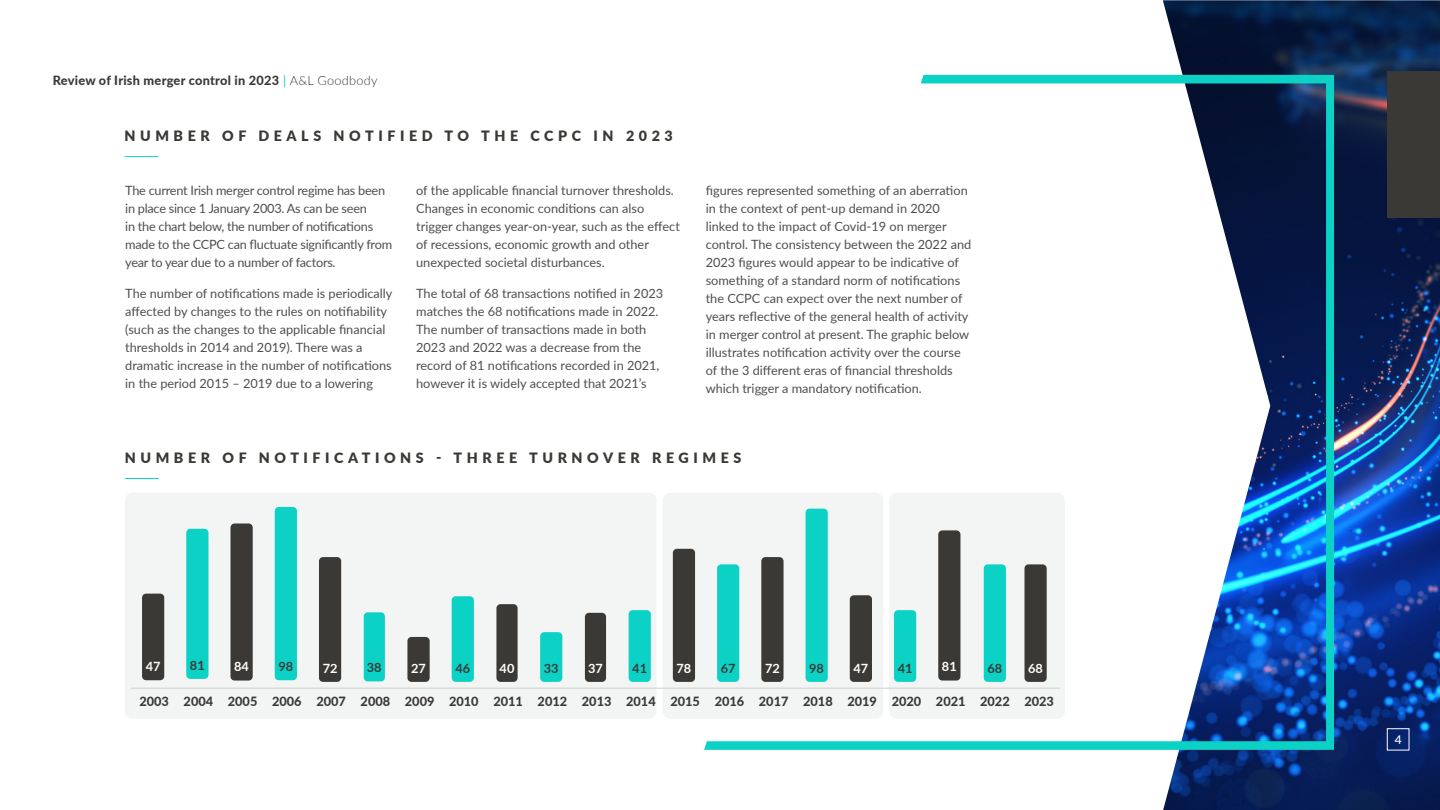
<style>
.page{position:relative;width:1440px;height:810px;background:#fff}
.page>*{position:absolute;margin:0;border:0;box-sizing:border-box;transform-origin:0 0}
.t1{font:900 14.25px "Lato";letter-spacing:.32em;color:#3b3936}
.t2{font:12.75px/18px "Lato";color:#4f4e4c}
.t3{font:12.75px/18px "Lato";letter-spacing:-.02em;color:#4f4e4c}
.t4{font:800 12.75px "Lato";color:#3b3936}
.t5{font:800 12.75px "Lato";letter-spacing:.02em;color:#3b3936}
.t6{font:700 12.75px "Lato";color:#fff}
.t7{font:700 12.75px "Lato";color:#3b3936}
.t8{font:500 12px "Lato";color:#fff}
.s1{font-weight:400;color:#0bd2c5}
.s2{font-weight:300}
</style>
<div class="page">
<img style="left:1163px;top:0;width:277px;height:810px">
<svg style="left:704px;top:75px;width:630px;height:675px"></svg>
<div style="left:125px;top:493px;width:532px;height:226px;background:#f3f5f5;border-radius:8px"></div>
<div style="left:663px;top:493px;width:220px;height:226px;background:#f3f5f5;border-radius:8px"></div>
<div style="left:889px;top:493px;width:176px;height:226px;background:#f3f5f5;border-radius:8px"></div>
<hr style="left:131px;top:688px;width:44px;height:1px;background:#d7d8d8">
<hr style="left:175px;top:688px;width:44px;height:1px;background:#d7d8d8">
<hr style="left:219px;top:688px;width:45px;height:1px;background:#d7d8d8">
<hr style="left:264px;top:688px;width:44px;height:1px;background:#d7d8d8">
<hr style="left:308px;top:688px;width:44px;height:1px;background:#d7d8d8">
<hr style="left:352px;top:688px;width:44px;height:1px;background:#d7d8d8">
<hr style="left:396px;top:688px;width:45px;height:1px;background:#d7d8d8">
<hr style="left:441px;top:688px;width:44px;height:1px;background:#d7d8d8">
<hr style="left:485px;top:688px;width:44px;height:1px;background:#d7d8d8">
<hr style="left:529px;top:688px;width:44px;height:1px;background:#d7d8d8">
<hr style="left:573px;top:688px;width:45px;height:1px;background:#d7d8d8">
<hr style="left:618px;top:688px;width:44px;height:1px;background:#d7d8d8">
<hr style="left:662px;top:688px;width:44px;height:1px;background:#d7d8d8">
<hr style="left:706px;top:688px;width:44px;height:1px;background:#d7d8d8">
<hr style="left:750px;top:688px;width:45px;height:1px;background:#d7d8d8">
<hr style="left:795px;top:688px;width:44px;height:1px;background:#d7d8d8">
<hr style="left:839px;top:688px;width:44px;height:1px;background:#d7d8d8">
<hr style="left:883px;top:688px;width:44px;height:1px;background:#d7d8d8">
<hr style="left:927px;top:688px;width:45px;height:1px;background:#d7d8d8">
<hr style="left:972px;top:688px;width:44px;height:1px;background:#d7d8d8">
<hr style="left:1016px;top:688px;width:44px;height:1px;background:#d7d8d8">
<div style="left:894px;top:610px;width:22px;height:72px;background:#0bd2c5;border-radius:4px"></div>
<div style="left:938px;top:530px;width:22px;height:151px;background:#3b3936;border-radius:4px"></div>
<div style="left:186px;top:529px;width:22px;height:150px;background:#0bd2c5;border-radius:4px"></div>
<div style="left:231px;top:524px;width:22px;height:157px;background:#3b3936;border-radius:4px"></div>
<svg style="left:125px;top:478px;width:34px;height:1px"></svg>
<div style="left:585px;top:613px;width:21px;height:69px;background:#3b3936;border-radius:4px"></div>
<div style="left:364px;top:612px;width:21px;height:69px;background:#0bd2c5;border-radius:4px"></div>
<div style="left:496px;top:604px;width:22px;height:78px;background:#3b3936;border-radius:4px"></div>
<div style="left:540px;top:632px;width:22px;height:50px;background:#0bd2c5;border-radius:4px"></div>
<div style="left:407px;top:637px;width:23px;height:45px;background:#3b3936;border-radius:4px"></div>
<div style="left:629px;top:610px;width:22px;height:72px;background:#0bd2c5;border-radius:4px"></div>
<div style="left:673px;top:549px;width:22px;height:133px;background:#3b3936;border-radius:4px"></div>
<div style="left:717px;top:564px;width:22px;height:118px;background:#0bd2c5;border-radius:4px"></div>
<div style="left:1025px;top:564px;width:22px;height:118px;background:#3b3936;border-radius:4px"></div>
<div style="left:984px;top:564px;width:22px;height:118px;background:#0bd2c5;border-radius:4px"></div>
<div style="left:761px;top:557px;width:23px;height:125px;background:#3b3936;border-radius:4px"></div>
<div style="left:319px;top:557px;width:22px;height:125px;background:#3b3936;border-radius:4px"></div>
<div style="left:806px;top:509px;width:22px;height:173px;background:#0bd2c5;border-radius:4px"></div>
<div style="left:275px;top:507px;width:22px;height:173px;background:#0bd2c5;border-radius:4px"></div>
<div style="left:850px;top:595px;width:22px;height:87px;background:#3b3936;border-radius:4px"></div>
<div style="left:142px;top:594px;width:22px;height:86px;background:#3b3936;border-radius:4px"></div>
<div style="left:452px;top:596px;width:22px;height:86px;background:#0bd2c5;border-radius:4px"></div>
<div style="left:1388px;top:71px;width:52px;height:147px;background:#3b3936"></div>
<div style="left:1387px;top:728px;width:22px;height:22px;border:1px solid #fff"></div>
<svg style="left:125px;top:156px;width:34px;height:1px"></svg>
<p class="t5" style="left:53px;top:71px;width:326px">Review of Irish merger control in 2023 <span class="s1">|</span> <span class="s2">A&amp;L Goodbody</span></p>
<p class="t1" style="left:125px;top:125px;width:550px">NUMBER OF DEALS NOTIFIED TO THE CCPC IN 2023</p>
<p class="t3" style="left:125px;top:181px;width:268px">The current Irish merger control regime has been in place since 1 January 2003. As can be seen<br>in the chart below, the number of notifications made to the CCPC can fluctuate significantly from year to year due to a number of factors.</p>
<p class="t2" style="left:125px;top:284px;width:269px">The number of notifications made is periodically affected by changes to the rules on notifiability (such as the changes to the applicable financial thresholds in 2014 and 2019). There was a dramatic increase in the number of notifications in the period 2015 – 2019 due to a lowering</p>
<p class="t2" style="left:416px;top:181px;width:265px">of the applicable financial turnover thresholds.<br>Changes in economic conditions can also trigger changes year-on-year, such as the effect of recessions, economic growth and other unexpected societal disturbances.</p>
<p class="t2" style="left:416px;top:284px;width:249px">The total of 68 transactions notified in 2023 matches the 68 notifications made in 2022.<br>The number of transactions made in both 2023 and 2022 was a decrease from the record of 81 notifications recorded in 2021, however it is widely accepted that 2021’s</p>
<p class="t2" style="left:706px;top:181px;width:267px">figures represented something of an aberration in the context of pent-up demand in 2020 linked to the impact of Covid-19 on merger control. The consistency between the 2022 and 2023 figures would appear to be indicative of something of a standard norm of notifications the CCPC can expect over the next number of years reflective of the general health of activity in merger control at present. The graphic below illustrates notification activity over the course of the 3 different eras of financial thresholds which trigger a mandatory notification.</p>
<p class="t1" style="left:125px;top:447px;width:618px">NUMBER OF NOTIFICATIONS - THREE TURNOVER REGIMES</p>
<p class="t7" style="left:190px;top:655px;width:16px">81</p>
<p class="t6" style="left:234px;top:657px;width:16px">84</p>
<p class="t7" style="left:898px;top:658px;width:16px">41</p>
<p class="t6" style="left:942px;top:657px;width:16px">81</p>
<p class="t6" style="left:146px;top:657px;width:16px">47</p>
<p class="t7" style="left:278px;top:657px;width:16px">98</p>
<p class="t6" style="left:323px;top:658px;width:16px">72</p>
<p class="t7" style="left:367px;top:658px;width:16px">38</p>
<p class="t6" style="left:411px;top:659px;width:16px">27</p>
<p class="t7" style="left:455px;top:658px;width:16px">46</p>
<p class="t6" style="left:500px;top:658px;width:16px">40</p>
<p class="t7" style="left:544px;top:658px;width:16px">33</p>
<p class="t6" style="left:588px;top:658px;width:16px">37</p>
<p class="t7" style="left:632px;top:658px;width:16px">41</p>
<p class="t6" style="left:677px;top:658px;width:16px">78</p>
<p class="t7" style="left:721px;top:658px;width:16px">67</p>
<p class="t6" style="left:765px;top:658px;width:16px">72</p>
<p class="t7" style="left:809px;top:658px;width:16px">98</p>
<p class="t6" style="left:854px;top:658px;width:16px">47</p>
<p class="t7" style="left:987px;top:658px;width:16px">68</p>
<p class="t6" style="left:1028px;top:658px;width:16px">68</p>
<p class="t4" style="left:139px;top:692px;width:916px">2003 2004 2005 2006 2007 2008 2009 2010 2011 2012 2013 2014 2015 2016 2017 2018 2019 2020 2021 2022 2023</p>
<p class="t8" style="left:1395px;top:731px;width:8px">4</p>
</div>
